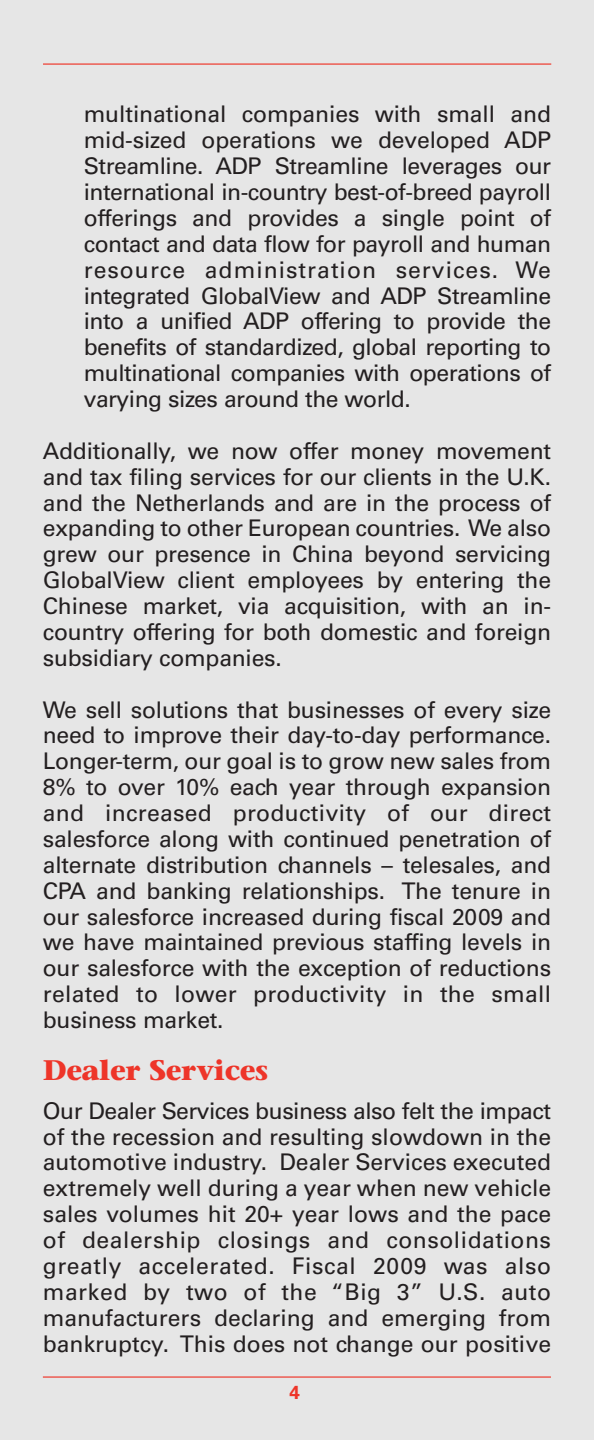
<style>
.page{position:relative;width:594px;height:1440px;background:#fff}
.page>*{position:absolute;margin:0;border:0;box-sizing:border-box;transform-origin:0 0}
.t1{font:28.2px "Stone Serif Bold+CYMWOE";letter-spacing:-.015em;color:#ee3529}
.t2{font:23px/25.8px "Univers+XYIHKR";letter-spacing:-.01em;color:#231f20;text-align:justify}
.t3{font:18.8px "Univers Bold+WZOROS";color:#ee3529}
</style>
<div class="page">
<hr style="left:593px;top:0;width:1px;height:1440px;background:#000">
<div style="left:1px;top:0;width:592px;height:1440px;background:#e6e6e6"></div>
<hr style="left:43px;top:63px;width:508px;height:2px;background:#ee3529">
<hr style="left:43px;top:1376px;width:508px;height:2px;background:#ee3529">
<p class="t2" style="left:84px;top:103px;width:469px">multinational companies with small and mid-sized operations we developed ADP Streamline. ADP Streamline leverages our international in-country best-of-breed payroll offerings and provides a single point of contact and data flow for payroll and human resource administration services. We integrated GlobalView and ADP Streamline into a unified ADP offering to provide the benefits of standardized, global reporting to multinational companies with operations of varying sizes around the world.</p>
<p class="t2" style="left:43px;top:440px;width:510px">Additionally, we now offer money movement and tax filing services for our clients in the U.K. and the Netherlands and are in the process of expanding to other European countries. We also grew our presence in China beyond servicing GlobalView client employees by entering the Chinese market, via acquisition, with an in&shy;country offering for both domestic and foreign subsidiary companies.</p>
<p class="t2" style="left:43px;top:699px;width:510px">We sell solutions that businesses of every size need to improve their day-to-day performance.<br>Longer-term, our goal is to grow new sales from 8% to over 10% each year through expansion and increased productivity of our direct salesforce along with continued penetration of alternate distribution channels – telesales, and CPA and banking relationships. The tenure in our salesforce increased during fiscal 2009 and we have maintained previous staffing levels in our salesforce with the exception of reductions related to lower productivity in the small business market.</p>
<p class="t1" style="left:43px;top:1059px;width:227px">Dealer Services</p>
<p class="t2" style="left:43px;top:1100px;width:510px">Our Dealer Services business also felt the impact of the recession and resulting slowdown in the automotive industry. Dealer Services executed extremely well during a year when new vehicle sales volumes hit 20+ year lows and the pace of dealership closings and consolidations greatly accelerated. Fiscal 2009 was also marked by two of the “Big 3” U.S. auto manufacturers declaring and emerging from bankruptcy. This does not change our positive</p>
<p class="t3" style="left:289px;top:1386px;width:12px">4</p>
</div>
